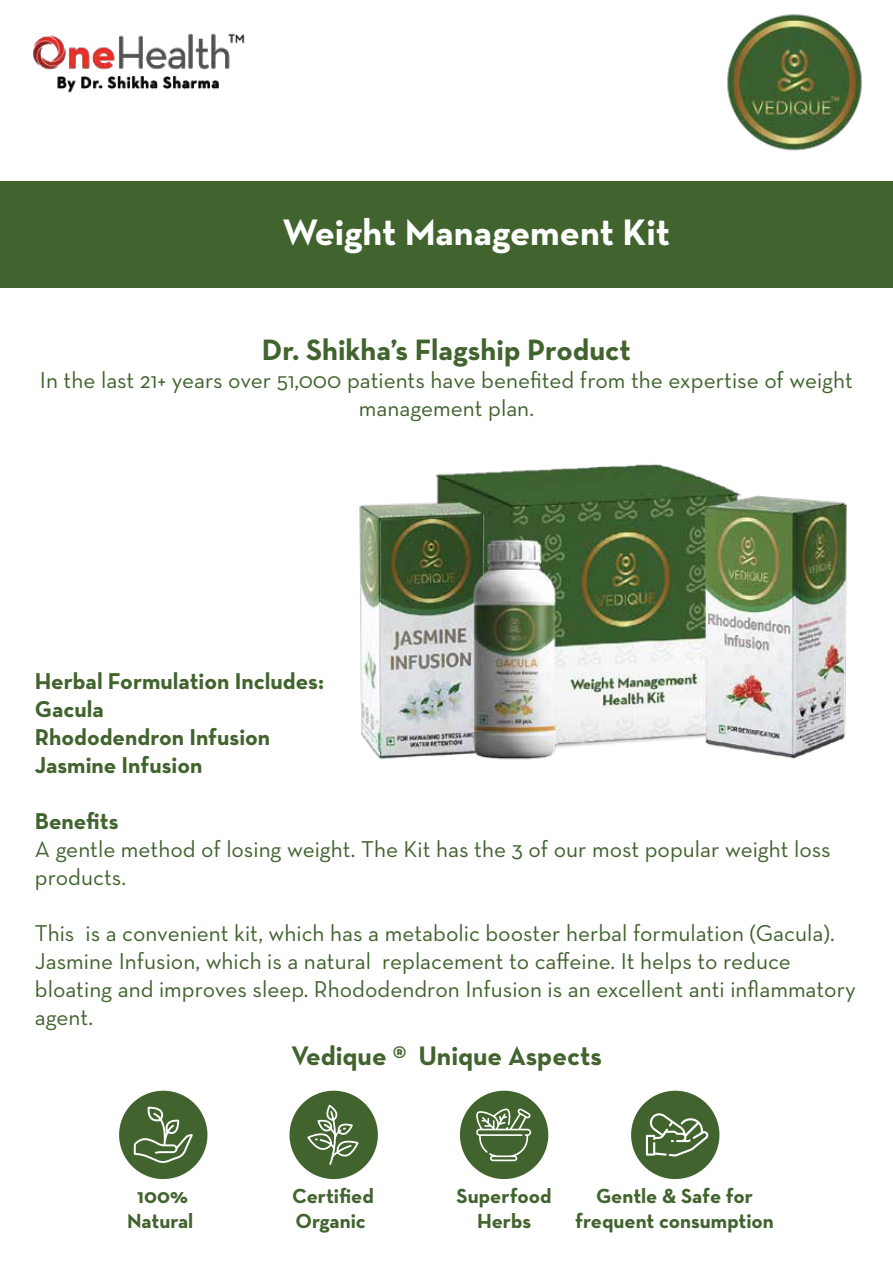
<style>
.page{position:relative;width:893px;height:1263px;background:#fff}
.page>*{position:absolute;margin:0;border:0;box-sizing:border-box;transform-origin:0 0}
.t1{font:700 37.5px "Neutra Text";color:#fff}
.t2{font:700 30px "Neutra Text";color:#41632e}
.t3{font:700 27.3px "Neutra Text";color:#41632e}
.t4{font:23.25px/27.9px "Neutra Text";color:#41632e}
.t5{font:700 23.25px/27.9px "Neutra Text";color:#41632e}
.t6{font:700 20.85px/24.9px "Neutra Text";color:#41632e;text-align:center}
</style>
<div class="page">
<div style="left:119px;top:1091px;width:88px;height:88px;background:#41632e;border-radius:50%"></div>
<svg style="left:134px;top:1107px;width:59px;height:56px"></svg>
<div style="left:289px;top:1091px;width:89px;height:88px;background:#41632e;border-radius:50%"></div>
<svg style="left:307px;top:1105px;width:52px;height:60px"></svg>
<div style="left:460px;top:1091px;width:88px;height:88px;background:#41632e;border-radius:50%"></div>
<svg style="left:476px;top:1108px;width:55px;height:53px"></svg>
<div style="left:631px;top:1091px;width:88px;height:88px;background:#41632e;border-radius:50%"></div>
<svg style="left:646px;top:1113px;width:63px;height:43px"></svg>
<img style="left:359px;top:464px;width:488px;height:296px">
<div style="left:0;top:181px;width:893px;height:106px;background:#41632e"></div>
<img style="left:33px;top:33px;width:212px;height:60px">
<img style="left:727px;top:14px;width:135px;height:137px">
<h1 class="t1" style="left:282px;top:209px;width:389px">Weight Management Kit</h1>
<p class="t2" style="left:262px;top:331px;width:371px">Dr. Shikha’s Flagship Product</p>
<p class="t4" style="left:40px;top:365px;width:814px;text-align:center">In the last 21+ years over 51,000 patients have benefited from the expertise of weight management plan.</p>
<p class="t5" style="left:35px;top:667px;width:291px">Herbal Formulation Includes:<br>Gacula<br>Rhododendron Infusion<br>Jasmine Infusion</p>
<p class="t5" style="left:35px;top:807px;width:85px">Benefits</p>
<p class="t4" style="left:35px;top:835px;width:797px">A gentle method of losing weight. The Kit has the 3 of our most popular weight loss products.</p>
<p class="t4" style="left:35px;top:919px;width:822px">This is a convenient kit, which has a metabolic booster herbal formulation (Gacula).<br>Jasmine Infusion, which is a natural replacement to caffeine. It helps to reduce bloating and improves sleep. Rhododendron Infusion is an excellent anti inflammatory agent.</p>
<p class="t3" style="left:291px;top:1038px;width:312px">Vedique ® Unique Aspects</p>
<p class="t6" style="left:127px;top:1183px;width:68px">100%<br>Natural</p>
<p class="t6" style="left:292px;top:1183px;width:83px;text-align:left">Certified<br>Organic</p>
<p class="t6" style="left:457px;top:1183px;width:96px">Superfood<br>Herbs</p>
<p class="t6" style="left:575px;top:1183px;width:200px">Gentle &amp; Safe for frequent consumption</p>
</div>
